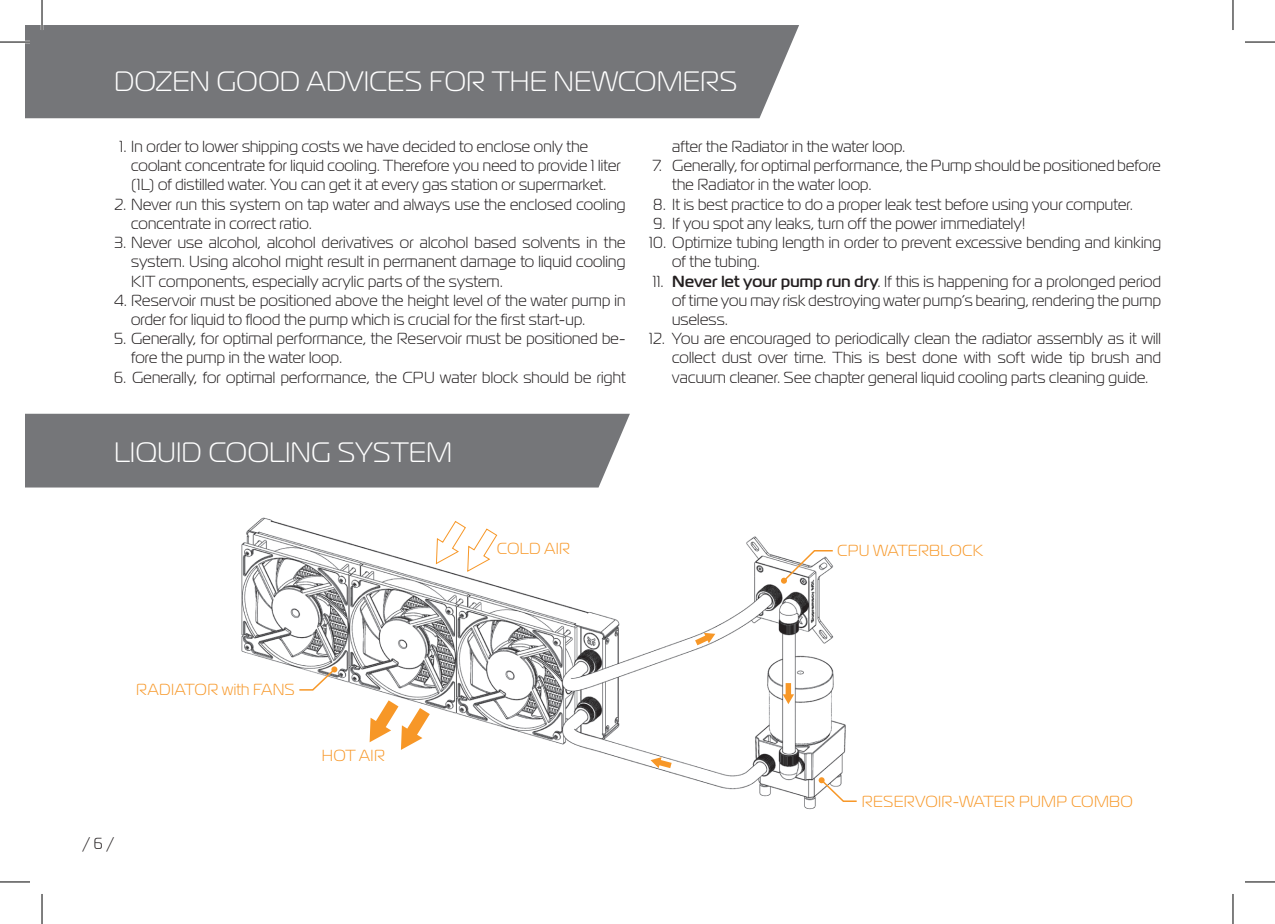
<style>
.page{position:relative;width:1275px;height:924px;background:#fff}
.page>*{position:absolute;margin:0;border:0;box-sizing:border-box;transform-origin:0 0}
.t1{font:28px "Magistral";color:#fff}
.t2{font:16px/19.2px "Magistral";letter-spacing:.015em;color:#231f20}
.t3{font:16px "Magistral";letter-spacing:.02em;color:#f79727}
.s1{font-weight:700}
</style>
<div class="page">
<img style="left:209px;top:487px;width:637px;height:323px">
<div style="left:25px;top:25px;width:774px;height:93px;background:#757679"></div>
<div style="left:25px;top:413px;width:605px;height:74px;background:#757679"></div>
<svg style="left:695px;top:632px;width:20px;height:13px"></svg>
<svg style="left:650px;top:756px;width:21px;height:11px"></svg>
<svg style="left:782px;top:682px;width:12px;height:21px"></svg>
<svg style="left:781px;top:549px;width:53px;height:34px"></svg>
<svg style="left:818px;top:776px;width:39px;height:26px"></svg>
<svg style="left:298px;top:666px;width:39px;height:25px"></svg>
<svg style="left:436px;top:520px;width:61px;height:51px"></svg>
<svg style="left:369px;top:700px;width:61px;height:49px"></svg>
<hr style="left:0;top:41px;width:30px;height:2px;background:#fff">
<hr style="left:41px;top:0;width:2px;height:30px;background:#fff">
<hr style="left:0;top:42px;width:30px;height:1px;background:#000">
<hr style="left:1245px;top:42px;width:30px;height:1px;background:#000">
<hr style="left:0;top:881px;width:30px;height:1px;background:#000">
<hr style="left:1245px;top:881px;width:30px;height:1px;background:#000">
<hr style="left:42px;top:0;width:1px;height:30px;background:#000">
<hr style="left:42px;top:893px;width:1px;height:30px;background:#000">
<hr style="left:1232px;top:0;width:1px;height:30px;background:#000">
<hr style="left:1232px;top:893px;width:1px;height:30px;background:#000">
<h1 class="t1" style="left:114px;top:64px;width:625px">DOZEN GOOD ADVICES FOR THE NEWCOMERS</h1>
<p class="t2" style="left:131px;top:136px;width:491px;text-indent:-11px">1. In order to lower shipping costs we have decided to enclose only the coolant concentrate for liquid cooling. Therefore you need to provide 1 liter (1L) of distilled water. You can get it at every gas station or supermarket.</p>
<p class="t2" style="left:131px;top:194px;width:496px;text-indent:-17px">2. Never run this system on tap water and always use the enclosed cooling concentrate in correct ratio.</p>
<p class="t2" style="left:131px;top:232px;width:496px;text-align:justify;text-indent:-17px">3. Never use alcohol, alcohol derivatives or alcohol based solvents in the system. Using alcohol might result in permanent damage to liquid cooling KIT components, especially acrylic parts of the system.</p>
<p class="t2" style="left:131px;top:290px;width:496px;text-indent:-17px">4. Reservoir must be positioned above the height level of the water pump in order for liquid to flood the pump which is crucial for the first start-up.</p>
<p class="t2" style="left:131px;top:328px;width:496px;text-indent:-17px">5. Generally, for optimal performance, the Reservoir must be positioned be&shy;fore the pump in the water loop.</p>
<p class="t2" style="left:114px;top:367px;width:513px">6. Generally, for optimal performance, the CPU water block should be right</p>
<h1 class="t1" style="left:114px;top:435px;width:339px">LIQUID COOLING SYSTEM</h1>
<p class="t2" style="left:672px;top:136px;width:234px">after the Radiator in the water loop.</p>
<p class="t2" style="left:672px;top:155px;width:490px;text-indent:-19px">7. Generally, for optimal performance, the Pump should be positioned before the Radiator in the water loop.</p>
<p class="t2" style="left:653px;top:194px;width:481px">8. It is best practice to do a proper leak test before using your computer.</p>
<p class="t2" style="left:653px;top:213px;width:373px">9. If you spot any leaks, turn off the power immediately!</p>
<p class="t2" style="left:672px;top:232px;width:490px;text-indent:-23px">10. Optimize tubing length in order to prevent excessive bending and kinking of the tubing.</p>
<p class="t2" style="left:672px;top:271px;width:490px;text-align:justify;text-indent:-19px">11. <span class="s1">Never let your pump run dry</span>. If this is happening for a prolonged period of time you may risk destroying water pump’s bearing, rendering the pump useless.</p>
<p class="t2" style="left:672px;top:328px;width:490px;text-align:justify;text-indent:-23px">12. You are encouraged to periodically clean the radiator assembly as it will collect dust over time. This is best done with soft wide tip brush and vacuum cleaner. See chapter general liquid cooling parts cleaning guide.</p>
<p class="t3" style="left:497px;top:538px;width:75px">COLD AIR</p>
<p class="t3" style="left:837px;top:540px;width:147px">CPU WATERBLOCK</p>
<p class="t3" style="left:136px;top:679px;width:160px">RADIATOR with FANS</p>
<p class="t3" style="left:322px;top:745px;width:65px">HOT AIR</p>
<p class="t2" style="left:82px;top:833px;width:33px">/ 6 /</p>
<p class="t3" style="left:861px;top:791px;width:273px">RESERVOIR-WATER PUMP COMBO</p>
</div>
